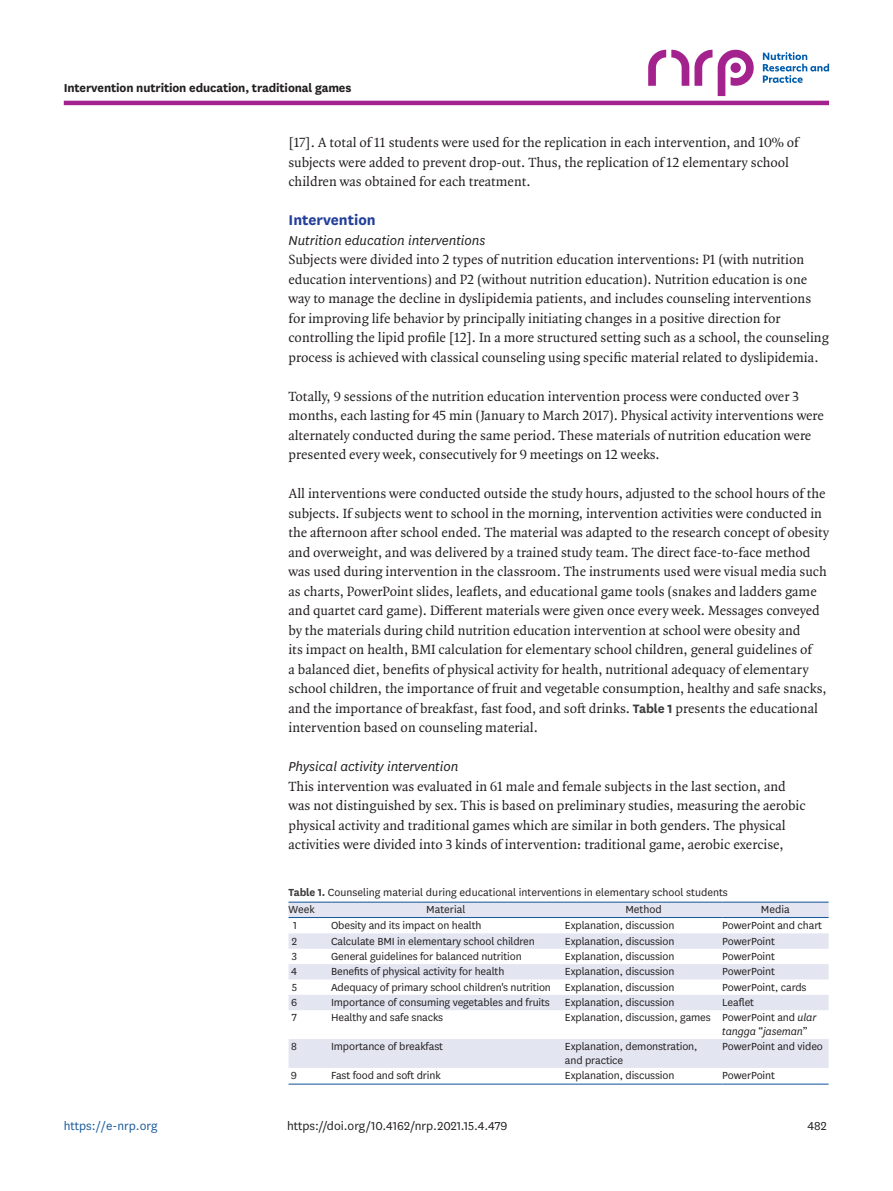
<style>
.page{position:relative;width:893px;height:1191px;background:#fff}
.page>*{position:absolute;margin:0;border:0;box-sizing:border-box;transform-origin:0 0}
.body_title2{font:700 16.5px "National";color:#223f99}
.body_title3{font:italic 15px "National";color:#231f20}
.body_p{font:14.25px/19.5px "Quadraat OT";color:#231f20}
.body_p_first{font:14.25px/19.5px "Quadraat OT";color:#231f20}
.alt-title-type{font:700 13.5px "National";letter-spacing:-.01em;color:#231f20}
.doi_running_footer{font:13.5px "National";color:#231f20}
.t1{font:13.5px "National";color:#1a5a9d}
.tbody_entry{font:12px/13.5px "National";letter-spacing:-.01em;color:#231f20}
.table-wrap_caption{font:12px "National";color:#231f20}
.tbody_entry-2{font:italic 12px/13.5px "National";letter-spacing:-.01em;color:#231f20}
.thead_entry{font:12px "National";color:#231f20}
.s1{font-family:"National";font-weight:700;color:#3e3e3f}
.s2{font-weight:700;color:#3e3e3f}
.s3{font-style:normal}
</style>
<div class="page">
<hr style="left:64px;top:101px;width:765px;height:4px;background:#a4228e">
<svg style="left:718px;top:50px;width:36px;height:46px"></svg>
<svg style="left:648px;top:50px;width:64px;height:36px"></svg>
<svg style="left:763px;top:52px;width:66px;height:31px"></svg>
<svg style="left:289px;top:902px;width:540px;height:166px;fill:#e3e6f1"></svg>
<hr style="left:289px;top:901px;width:42px;height:1px;background:#1a5a9d">
<hr style="left:331px;top:901px;width:234px;height:1px;background:#1a5a9d">
<hr style="left:565px;top:901px;width:157px;height:1px;background:#1a5a9d">
<hr style="left:722px;top:901px;width:107px;height:1px;background:#1a5a9d">
<hr style="left:289px;top:917px;width:42px;height:1px;background:#1a5a9d">
<hr style="left:331px;top:917px;width:234px;height:1px;background:#1a5a9d">
<hr style="left:565px;top:917px;width:157px;height:1px;background:#1a5a9d">
<hr style="left:722px;top:917px;width:107px;height:1px;background:#1a5a9d">
<hr style="left:289px;top:1083px;width:42px;height:1px;background:#1a5a9d">
<hr style="left:331px;top:1083px;width:234px;height:1px;background:#1a5a9d">
<hr style="left:565px;top:1083px;width:157px;height:1px;background:#1a5a9d">
<hr style="left:722px;top:1083px;width:107px;height:1px;background:#1a5a9d">
<p class="alt-title-type" style="left:64px;top:78px;width:289px">Intervention nutrition education, traditional games</p>
<p class="body_p" style="left:289px;top:133px;width:511px">[17]. A total of 11 students were used for the replication in each intervention, and 10% of subjects were added to prevent drop-out. Thus, the replication of 12 elementary school children was obtained for each treatment.</p>
<p class="body_title2" style="left:289px;top:208px;width:89px">Intervention</p>
<p class="body_title3" style="left:289px;top:231px;width:198px">Nutrition education interventions</p>
<p class="body_p_first" style="left:289px;top:250px;width:542px">Subjects were divided into 2 types of nutrition education interventions: P1 (with nutrition education interventions) and P2 (without nutrition education). Nutrition education is one way to manage the decline in dyslipidemia patients, and includes counseling interventions for improving life behavior by principally initiating changes in a positive direction for controlling the lipid profile [12]. In a more structured setting such as a school, the counseling process is achieved with classical counseling using specific material related to dyslipidemia.</p>
<p class="body_p" style="left:289px;top:386px;width:537px">Totally, 9 sessions of the nutrition education intervention process were conducted over 3 months, each lasting for 45 min (January to March 2017). Physical activity interventions were alternately conducted during the same period. These materials of nutrition education were presented every week, consecutively for 9 meetings on 12 weeks.</p>
<p class="body_p" style="left:289px;top:484px;width:542px">All interventions were conducted outside the study hours, adjusted to the school hours of the subjects. If subjects went to school in the morning, intervention activities were conducted in the afternoon after school ended. The material was adapted to the research concept of obesity and overweight, and was delivered by a trained study team. The direct face-to-face method was used during intervention in the classroom. The instruments used were visual media such as charts, PowerPoint slides, leaflets, and educational game tools (snakes and ladders game and quartet card game). Different materials were given once every week. Messages conveyed by the materials during child nutrition education intervention at school were obesity and<br>its impact on health, BMI calculation for elementary school children, general guidelines of<br>a balanced diet, benefits of physical activity for health, nutritional adequacy of elementary school children, the importance of fruit and vegetable consumption, healthy and safe snacks, and the importance of breakfast, fast food, and soft drinks. <span class="s1">Table 1</span> presents the educational intervention based on counseling material.</p>
<p class="body_title3" style="left:289px;top:757px;width:171px">Physical activity intervention</p>
<p class="body_p_first" style="left:289px;top:776px;width:519px">This intervention was evaluated in 61 male and female subjects in the last section, and was not distinguished by sex. This is based on preliminary studies, measuring the aerobic physical activity and traditional games which are similar in both genders. The physical activities were divided into 3 kinds of intervention: traditional game, aerobic exercise,</p>
<p class="t1" style="left:64px;top:1116px;width:95px">https://e-nrp.org</p>
<p class="table-wrap_caption" style="left:289px;top:884px;width:441px"><span class="s2">Table 1.</span> Counseling material during educational interventions in elementary school students</p>
<p class="thead_entry" style="left:289px;top:901px;width:28px">Week</p>
<p class="thead_entry" style="left:426px;top:901px;width:41px">Material</p>
<p class="thead_entry" style="left:625px;top:901px;width:38px">Method</p>
<p class="thead_entry" style="left:761px;top:901px;width:30px">Media</p>
<p class="tbody_entry" style="left:293px;top:918px;width:5px">1</p>
<p class="tbody_entry" style="left:331px;top:918px;width:152px">Obesity and its impact on health</p>
<p class="tbody_entry" style="left:565px;top:918px;width:111px">Explanation, discussion</p>
<p class="tbody_entry" style="left:722px;top:918px;width:101px">PowerPoint and chart</p>
<p class="tbody_entry" style="left:292px;top:933px;width:7px">2</p>
<p class="tbody_entry" style="left:331px;top:933px;width:205px">Calculate BMI in elementary school children</p>
<p class="tbody_entry" style="left:565px;top:933px;width:111px">Explanation, discussion</p>
<p class="tbody_entry" style="left:722px;top:933px;width:54px">PowerPoint</p>
<p class="tbody_entry" style="left:292px;top:949px;width:7px">3</p>
<p class="tbody_entry" style="left:331px;top:949px;width:192px">General guidelines for balanced nutrition</p>
<p class="tbody_entry" style="left:565px;top:949px;width:111px">Explanation, discussion</p>
<p class="tbody_entry" style="left:722px;top:949px;width:54px">PowerPoint</p>
<p class="tbody_entry" style="left:291px;top:964px;width:7px">4</p>
<p class="tbody_entry" style="left:331px;top:964px;width:175px">Benefits of physical activity for health</p>
<p class="tbody_entry" style="left:565px;top:964px;width:111px">Explanation, discussion</p>
<p class="tbody_entry" style="left:722px;top:964px;width:54px">PowerPoint</p>
<p class="tbody_entry" style="left:292px;top:979px;width:7px">5</p>
<p class="tbody_entry" style="left:331px;top:979px;width:221px">Adequacy of primary school children's nutrition</p>
<p class="tbody_entry" style="left:565px;top:979px;width:111px">Explanation, discussion</p>
<p class="tbody_entry" style="left:722px;top:979px;width:86px">PowerPoint, cards</p>
<p class="tbody_entry" style="left:291px;top:995px;width:8px">6</p>
<p class="tbody_entry" style="left:331px;top:995px;width:220px">Importance of consuming vegetables and fruits</p>
<p class="tbody_entry" style="left:565px;top:995px;width:111px">Explanation, discussion</p>
<p class="tbody_entry" style="left:722px;top:995px;width:33px">Leaflet</p>
<p class="tbody_entry" style="left:292px;top:1010px;width:7px">7</p>
<p class="tbody_entry" style="left:331px;top:1010px;width:114px">Healthy and safe snacks</p>
<p class="tbody_entry" style="left:565px;top:1010px;width:147px">Explanation, discussion, games</p>
<p class="tbody_entry-2" style="left:722px;top:1010px;width:96px"><span class="s3">PowerPoint and</span> ular tangga <span class="s3">“</span>jaseman<span class="s3">”</span></p>
<p class="tbody_entry" style="left:291px;top:1039px;width:7px">8</p>
<p class="tbody_entry" style="left:331px;top:1039px;width:113px">Importance of breakfast</p>
<p class="tbody_entry" style="left:565px;top:1039px;width:134px">Explanation, demonstration, and practice</p>
<p class="tbody_entry" style="left:722px;top:1039px;width:102px">PowerPoint and video</p>
<p class="tbody_entry" style="left:291px;top:1068px;width:8px">9</p>
<p class="tbody_entry" style="left:331px;top:1068px;width:111px">Fast food and soft drink</p>
<p class="tbody_entry" style="left:565px;top:1068px;width:111px">Explanation, discussion</p>
<p class="tbody_entry" style="left:722px;top:1068px;width:54px">PowerPoint</p>
<p class="doi_running_footer" style="left:287px;top:1116px;width:222px">https://doi.org/10.4162/nrp.2021.15.4.479</p>
<p class="doi_running_footer" style="left:807px;top:1116px;width:21px">482</p>
</div>
